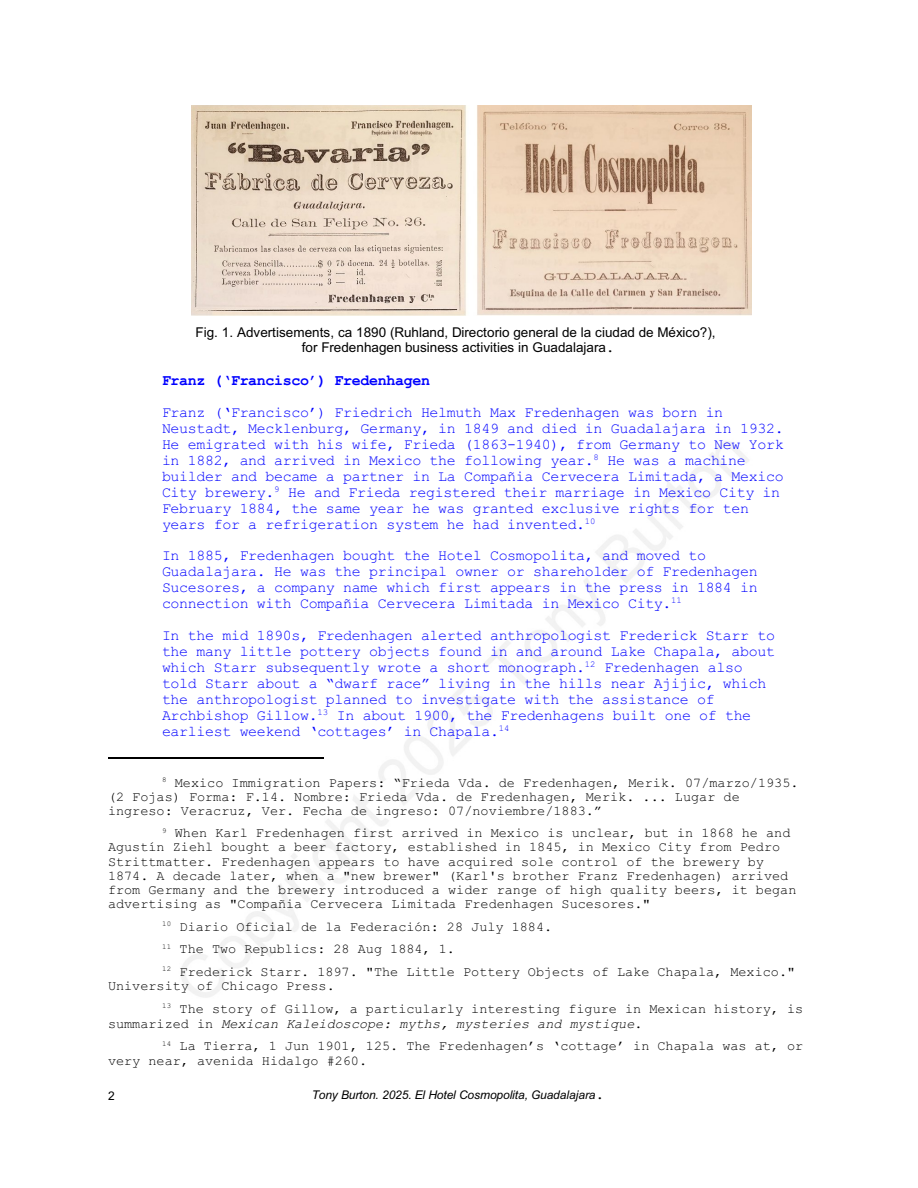
<style>
.page{position:relative;width:918px;height:1188px;background:#fff}
.page>*{position:absolute;margin:0;border:0;box-sizing:border-box;transform-origin:0 0}
.t1{font:15px/15.9px "Courier New";letter-spacing:-.02em;color:#00f}
.t2{font:700 15px "Courier New";letter-spacing:-.02em;color:#00f}
.t3{font:13.5px/14.1px "Courier New";color:#000}
.t4{font:13.5px/15.3px "Arial";color:#000;text-align:center}
.t5{font:italic 12px "Arial";letter-spacing:-.005em;color:#000}
.t6{font:12px "Arial";color:#000}
.s1{font-family:"Courier New";font-size:15px}
.s2{font-style:italic}
.s3{font-family:"Courier New";font-style:normal;font-size:15px}
</style>
<div class="page">
<img style="left:108px;top:441px;width:641px;height:557px">
<img style="left:191px;top:105px;width:561px;height:211px">
<hr style="left:108px;top:757px;width:216px;height:1px;background:#000">
<p class="t4" style="left:196px;top:326px;width:522px">Fig. 1. Advertisements, ca 1890 (Ruhland, Directorio general de la ciudad de México?), for Fredenhagen business activities in Guadalajara<span class="s1">.</span></p>
<p class="t2" style="left:162px;top:375px;width:269px">Franz (‘Francisco’) Fredenhagen</p>
<p class="t1" style="left:162px;top:406px;width:623px">Franz (‘Francisco’) Friedrich Helmuth Max Fredenhagen was born in Neustadt, Mecklenburg, Germany, in 1849 and died in Guadalajara in 1932.<br>He emigrated with his wife, Frieda (1863-1940), from Germany to New York in 1882, and arrived in Mexico the following year.<sup>8</sup> He was a machine builder and became a partner in La Compañia Cervecera Limitada, a Mexico City brewery.<sup>9</sup> He and Frieda registered their marriage in Mexico City in February 1884, the same year he was granted exclusive rights for ten years for a refrigeration system he had invented.<sup>10</sup></p>
<p class="t1" style="left:162px;top:549px;width:597px">In 1885, Fredenhagen bought the Hotel Cosmopolita, and moved to Guadalajara. He was the principal owner or shareholder of Fredenhagen Sucesores, a company name which first appears in the press in 1884 in connection with Compañia Cervecera Limitada in Mexico City.<sup>11</sup></p>
<p class="t1" style="left:162px;top:629px;width:615px">In the mid 1890s, Fredenhagen alerted anthropologist Frederick Starr to the many little pottery objects found in and around Lake Chapala, about which Starr subsequently wrote a short monograph.<sup>12</sup> Fredenhagen also told Starr about a “dwarf race” living in the hills near Ajijic, which the anthropologist planned to investigate with the assistance of Archbishop Gillow.<sup>13</sup> In about 1900, the Fredenhagens built one of the earliest weekend ‘cottages’ in Chapala.<sup>14</sup></p>
<p class="t3" style="left:108px;top:777px;width:692px;text-indent:54px"><sup>8</sup> Mexico Immigration Papers: “Frieda Vda. de Fredenhagen, Merik. 07/marzo/1935. (2 Fojas) Forma: F.14. Nombre: Frieda Vda. de Fredenhagen, Merik. ... Lugar de ingreso: Veracruz, Ver. Fecha de ingreso: 07/noviembre/1883.”</p>
<p class="t3" style="left:108px;top:827px;width:690px;text-indent:54px"><sup>9</sup> When Karl Fredenhagen first arrived in Mexico is unclear, but in 1868 he and Agustín Ziehl bought a beer factory, established in 1845, in Mexico City from Pedro Strittmatter. Fredenhagen appears to have acquired sole control of the brewery by 1874. A decade later, when a "new brewer" (Karl's brother Franz Fredenhagen) arrived from Germany and the brewery introduced a wider range of high quality beers, it began advertising as "Compañia Cervecera Limitada Fredenhagen Sucesores."</p>
<p class="t3" style="left:162px;top:916px;width:635px;line-height:22.6px"><sup>10</sup> Diario Oficial de la Federación: 28 July 1884.<br><sup>11</sup> The Two Republics: 28 Aug 1884, 1.<br><sup>12</sup> Frederick Starr. 1897. "The Little Pottery Objects of Lake Chapala, Mexico."</p>
<p class="t3" style="left:162px;top:976px;width:643px;line-height:22.5px;text-indent:-54px">University of Chicago Press.<br><sup>13</sup> The story of Gillow, a particularly interesting figure in Mexican history, is</p>
<p class="t3" style="left:162px;top:1014px;width:643px;line-height:22.5px;text-indent:-54px">summarized in <span class="s2">Mexican Kaleidoscope: myths, mysteries and mystique</span>.<br><sup>14</sup> La Tierra, 1 Jun 1901, 125. The Fredenhagen’s ‘cottage’ in Chapala was at, or</p>
<p class="t3" style="left:108px;top:1055px;width:261px">very near, avenida Hidalgo #260.</p>
<p class="t6" style="left:108px;top:1091px;width:8px">2</p>
<p class="t5" style="left:312px;top:1090px;width:294px">Tony Burton. 2025. El Hotel Cosmopolita, Guadalajara<span class="s3">.</span></p>
</div>
